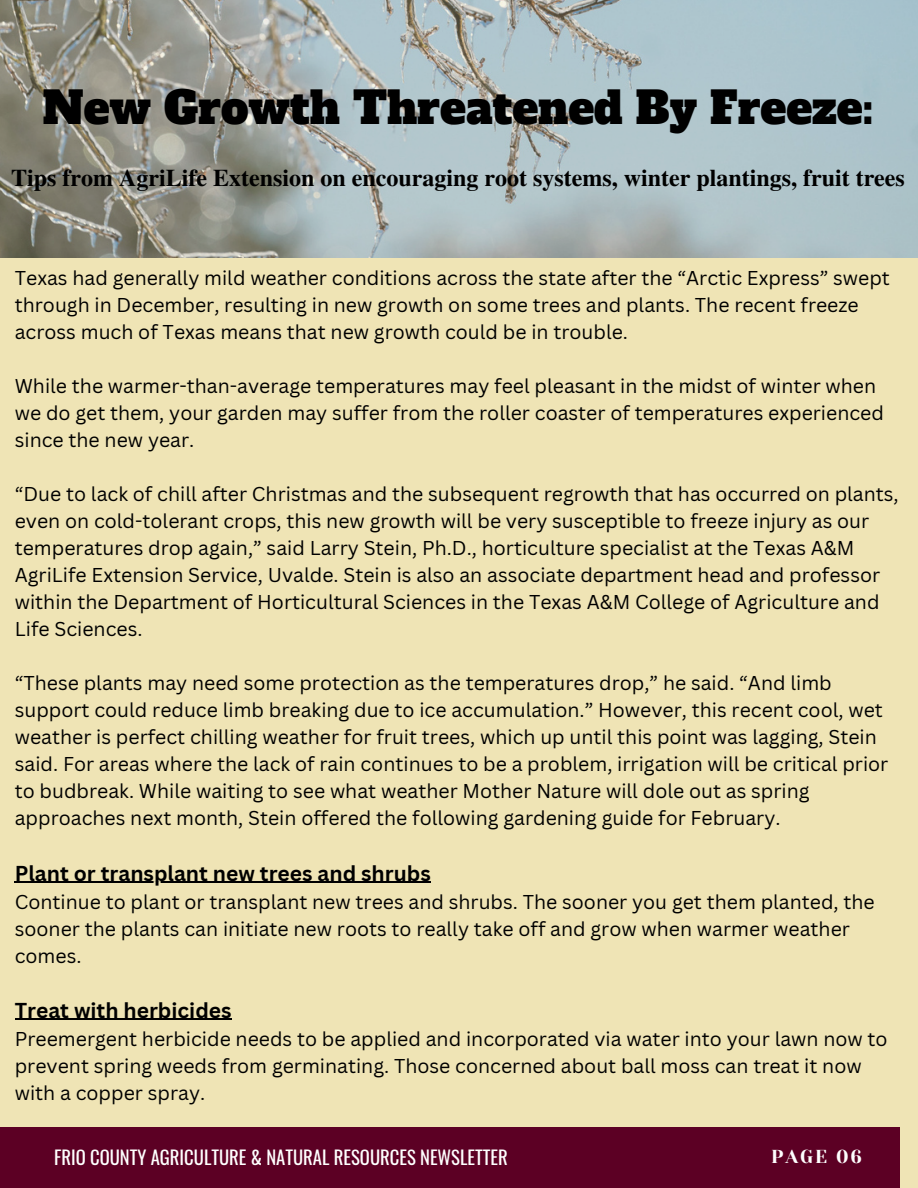
<style>
.page{position:relative;width:918px;height:1188px;background:#efe4b5}
.page>*{position:absolute;margin:0;border:0;box-sizing:border-box;transform-origin:0 0}
.t1{font:43.5px "Alfa Slab One";color:#000}
.t2{font:700 24px "Te X Gyre Termes";color:#000}
.t3{font:700 21px "Canva Sans";color:#000}
.t4{font:19.5px/27px "Canva Sans";color:#000}
.t5{font:18.75px "Oswald";color:#fff}
.t6{font:18.75px "Yeseva One";letter-spacing:.1em;color:#fff}
</style>
<div class="page">
<div style="left:0;top:1127px;width:900px;height:61px;background:#5c0024"></div>
<img style="left:0;top:0;width:918px;height:257px">
<hr style="left:15px;top:882px;width:416px;height:1px;background:#000">
<hr style="left:15px;top:1019px;width:217px;height:1px;background:#000">
<h1 class="t1" style="left:43px;top:79px;width:832px">New Growth Threatened By Freeze:</h1>
<p class="t2" style="left:11px;top:159px;width:895px">Tips from AgriLife Extension on encouraging root systems, winter plantings, fruit trees</p>
<p class="t4" style="left:15px;top:264px;width:877px">Texas had generally mild weather conditions across the state after the “Arctic Express” swept through in December, resulting in new growth on some trees and plants. The recent freeze across much of Texas means that new growth could be in trouble.</p>
<p class="t4" style="left:15px;top:372px;width:871px">While the warmer-than-average temperatures may feel pleasant in the midst of winter when we do get them, your garden may suffer from the roller coaster of temperatures experienced since the new year.</p>
<p class="t4" style="left:15px;top:480px;width:885px">“Due to lack of chill after Christmas and the subsequent regrowth that has occurred on plants, even on cold-tolerant crops, this new growth will be very susceptible to freeze injury as our temperatures drop again,” said Larry Stein, Ph.D., horticulture specialist at the Texas A&amp;M AgriLife Extension Service, Uvalde. Stein is also an associate department head and professor within the Department of Horticultural Sciences in the Texas A&amp;M College of Agriculture and Life Sciences.</p>
<p class="t4" style="left:15px;top:669px;width:875px">“These plants may need some protection as the temperatures drop,” he said. “And limb support could reduce limb breaking due to ice accumulation.” However, this recent cool, wet weather is perfect chilling weather for fruit trees, which up until this point was lagging, Stein said. For areas where the lack of rain continues to be a problem, irrigation will be critical prior to budbreak. While waiting to see what weather Mother Nature will dole out as spring approaches next month, Stein offered the following gardening guide for February.</p>
<p class="t3" style="left:15px;top:858px;width:418px">Plant or transplant new trees and shrubs</p>
<p class="t4" style="left:15px;top:888px;width:862px">Continue to plant or transplant new trees and shrubs. The sooner you get them planted, the sooner the plants can initiate new roots to really take off and grow when warmer weather comes.</p>
<p class="t3" style="left:15px;top:995px;width:218px">Treat with herbicides</p>
<p class="t4" style="left:15px;top:1025px;width:874px">Preemergent herbicide needs to be applied and incorporated via water into your lawn now to prevent spring weeds from germinating. Those concerned about ball moss can treat it now with a copper spray.</p>
<p class="t5" style="left:54px;top:1143px;width:455px">FRIO COUNTY AGRICULTURE &amp; NATURAL RESOURCES NEWSLETTER</p>
<p class="t6" style="left:771px;top:1145px;width:92px">PAGE 06</p>
</div>
